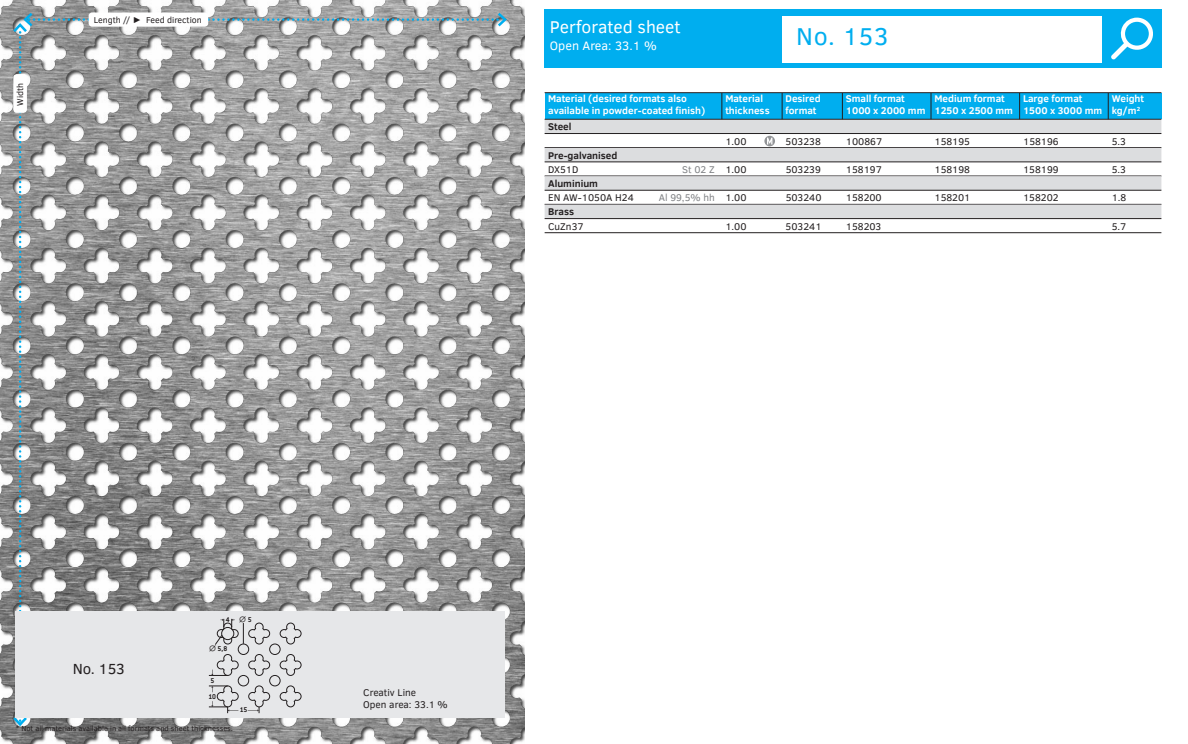
<style>
.page{position:relative;width:1188px;height:744px;background:#fff}
.page>*{position:absolute;margin:0;border:0;box-sizing:border-box;transform-origin:0 0}
.t1{font:25px "Clear Sans";color:#00aeef}
.t2{font:17.5px "Clear Sans";color:#fff}
.t3{font:15px "Clear Sans";color:#231f20}
.t4{font:12.5px "Clear Sans";color:#fff}
.t5{font:700 10px "Clear Sans";color:#fff}
.t6{font:10px/12px "Clear Sans";color:#231f20}
.t7{font:700 10px "Clear Sans";color:#231f20}
.t8{font:10px "Clear Sans";color:#808285}
.t9{font:8.75px "Clear Sans";color:#231f20}
.t10{font:700 7.62px/15.6px "Conduit ITC Pro";color:#231f20}
.t11{font:7.5px "Clear Sans";color:#231f20}
.s1{font-family:"Arial";font-weight:700}
.s2{color:#231f20}
</style>
<div class="page">
<img style="left:0;top:0;width:524px;height:744px">
<svg style="left:11px;top:10px;width:498px;height:718px"></svg>
<div style="left:221px;top:627px;width:13px;height:13px;border:1px solid #231f20;border-radius:50%"></div>
<div style="left:544px;top:9px;width:617px;height:59px;background:#00aeef"></div>
<div style="left:544px;top:120px;width:617px;height:13px;background:#dcdddf"></div>
<hr style="left:544px;top:133px;width:617px;height:1px;background:#231f20">
<hr style="left:544px;top:147px;width:617px;height:1px;background:#231f20">
<div style="left:544px;top:148px;width:617px;height:14px;background:#dcdddf"></div>
<hr style="left:544px;top:162px;width:617px;height:1px;background:#231f20">
<div style="left:544px;top:176px;width:617px;height:14px;background:#dcdddf"></div>
<hr style="left:544px;top:190px;width:617px;height:1px;background:#231f20">
<hr style="left:544px;top:204px;width:617px;height:1px;background:#231f20">
<div style="left:544px;top:205px;width:617px;height:13px;background:#dcdddf"></div>
<hr style="left:544px;top:218px;width:617px;height:1px;background:#231f20">
<hr style="left:544px;top:232px;width:617px;height:1px;background:#231f20">
<svg style="left:764px;top:136px;width:11px;height:10px"></svg>
<svg style="left:767px;top:138px;width:5px;height:6px"></svg>
<div style="left:544px;top:93px;width:617px;height:26px;background:#00aeef"></div>
<svg style="left:1111px;top:18px;width:42px;height:41px"></svg>
<div style="left:782px;top:16px;width:319px;height:47px;background:#fff"></div>
<svg style="left:721px;top:93px;width:1px;height:26px"></svg>
<svg style="left:782px;top:93px;width:1px;height:26px"></svg>
<svg style="left:842px;top:93px;width:1px;height:26px"></svg>
<svg style="left:930px;top:93px;width:1px;height:26px"></svg>
<svg style="left:1019px;top:93px;width:1px;height:26px"></svg>
<svg style="left:1108px;top:93px;width:1px;height:26px"></svg>
<hr style="left:544px;top:119px;width:617px;height:1px;background:#231f20">
<hr style="left:544px;top:92px;width:617px;height:1px;background:#231f20">
<p class="t9" style="left:14px;top:106px;width:24px;rotate:-90deg">Width</p>
<p class="t9" style="left:94px;top:13px;width:109px">Length // <span class="s1">►</span> Feed direction</p>
<h2 class="t2" style="left:550px;top:14px;width:132px">Perforated sheet</h2>
<p class="t4" style="left:550px;top:37px;width:108px">Open Area: 33.1 %</p>
<h1 class="t1" style="left:796px;top:18px;width:94px">No. 153</h1>
<p class="t5" style="left:548px;top:91px;width:140px">Material (desired formats also</p>
<p class="t5" style="left:725px;top:91px;width:39px">Material</p>
<p class="t5" style="left:785px;top:91px;width:37px">Desired</p>
<p class="t5" style="left:845px;top:91px;width:61px">Small format</p>
<p class="t5" style="left:934px;top:91px;width:72px">Medium format</p>
<p class="t5" style="left:1023px;top:91px;width:61px">Large format</p>
<p class="t5" style="left:1111px;top:91px;width:34px">Weight</p>
<p class="t5" style="left:548px;top:103px;width:159px">available in powder-coated finish)</p>
<p class="t5" style="left:725px;top:103px;width:46px">thickness</p>
<p class="t5" style="left:785px;top:103px;width:32px">format</p>
<p class="t5" style="left:845px;top:103px;width:296px">1000 x 2000 mm 1250 x 2500 mm 1500 x 3000 mm kg/m<sup>2</sup></p>
<p class="t7" style="left:548px;top:120px;width:25px">Steel</p>
<p class="t6" style="left:725px;top:134px;width:23px">1.00</p>
<p class="t6" style="left:785px;top:134px;width:37px">503238</p>
<p class="t6" style="left:846px;top:134px;width:38px">100867</p>
<p class="t6" style="left:934px;top:134px;width:37px">158195</p>
<p class="t6" style="left:1023px;top:134px;width:37px">158196</p>
<p class="t6" style="left:1111px;top:134px;width:16px">5.3</p>
<p class="t7" style="left:548px;top:148px;width:71px">Pre-galvanised</p>
<p class="t6" style="left:548px;top:163px;width:32px">DX51D</p>
<p class="t8" style="left:682px;top:162px;width:66px">St 02 Z <span class="s2">1.00</span></p>
<p class="t6" style="left:785px;top:163px;width:37px">503239</p>
<p class="t6" style="left:846px;top:163px;width:37px">158197</p>
<p class="t6" style="left:934px;top:163px;width:37px">158198</p>
<p class="t6" style="left:1023px;top:163px;width:37px">158199</p>
<p class="t6" style="left:1111px;top:163px;width:16px">5.3</p>
<p class="t7" style="left:548px;top:176px;width:51px">Aluminium</p>
<p class="t6" style="left:548px;top:191px;width:87px">EN AW-1050A H24</p>
<p class="t8" style="left:659px;top:190px;width:89px">Al 99,5% hh <span class="s2">1.00</span></p>
<p class="t6" style="left:785px;top:191px;width:37px">503240</p>
<p class="t6" style="left:846px;top:191px;width:37px">158200</p>
<p class="t6" style="left:934px;top:191px;width:37px">158201</p>
<p class="t6" style="left:1023px;top:191px;width:37px">158202</p>
<p class="t6" style="left:1111px;top:191px;width:16px">1.8</p>
<p class="t7" style="left:548px;top:205px;width:27px">Brass</p>
<p class="t6" style="left:548px;top:219px;width:37px">CuZn37</p>
<p class="t6" style="left:725px;top:219px;width:23px">1.00</p>
<p class="t6" style="left:785px;top:219px;width:37px">503241</p>
<p class="t6" style="left:846px;top:219px;width:37px">158203</p>
<p class="t6" style="left:1111px;top:219px;width:16px">5.7</p>
<h3 class="t3" style="left:73px;top:658px;width:54px">No. 153</h3>
<p class="t10" style="left:226px;top:611px;width:5px">4</p>
<p class="t10" style="left:209px;top:641px;width:19px">∅ 5,8</p>
<p class="t10" style="left:240px;top:611px;width:13px">∅ 5</p>
<p class="t10" style="left:209px;top:672px;width:9px">5<br>10</p>
<p class="t11" style="left:16px;top:722px;width:219px">* Not all materials available in all formats and sheet thicknesses.</p>
<p class="t10" style="left:240px;top:702px;width:9px">15</p>
<p class="t6" style="left:363px;top:686px;width:86px">Creativ Line<br>Open area: 33.1 %</p>
</div>
